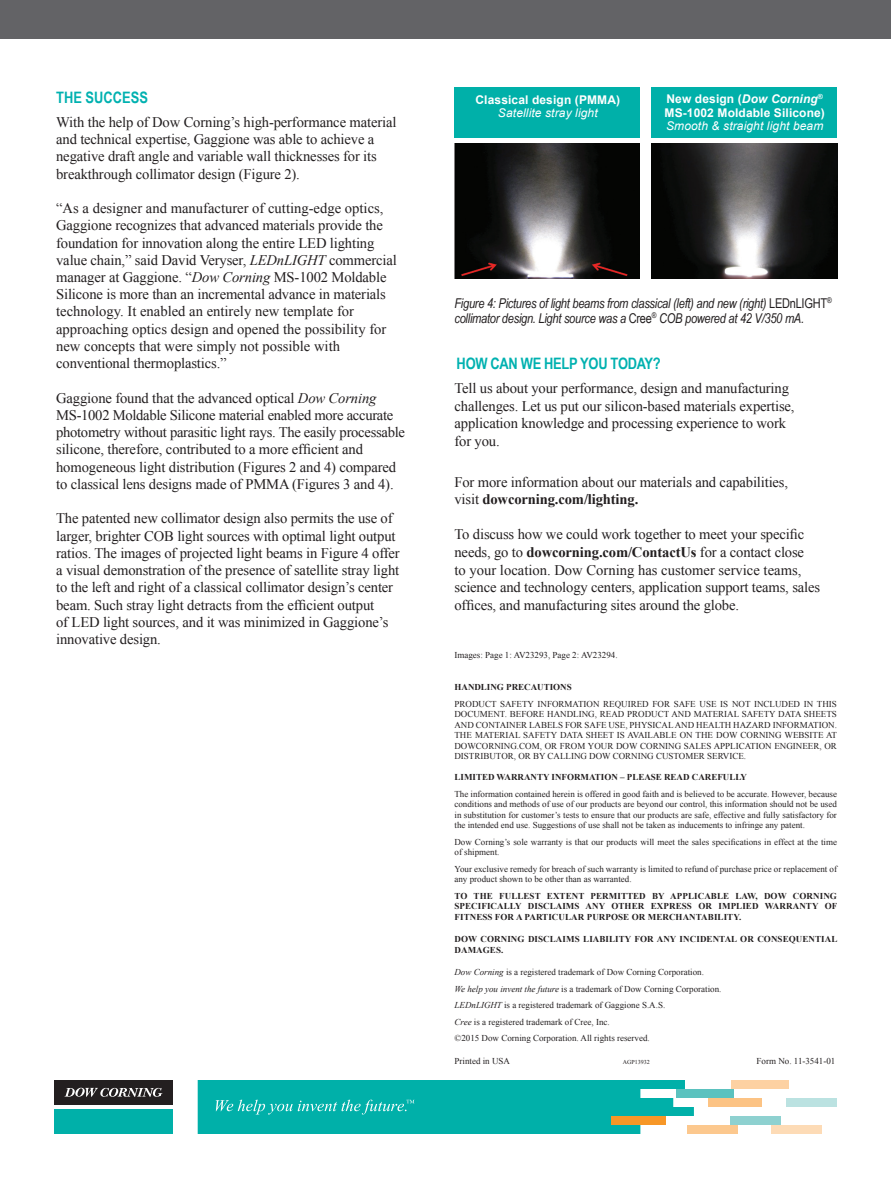
<style>
.page{position:relative;width:891px;height:1188px;background:#fff}
.page>*{position:absolute;margin:0;border:0;box-sizing:border-box;transform-origin:0 0}
.t1{font:700 15.75px "Arial Narrow";letter-spacing:-.02em;color:#00b1b0}
.t2{font:700 15.75px "Arial Narrow";color:#00b1b0}
.t3{font:14.7px/17.2px "Times New Roman";letter-spacing:-.01em;color:#231f20}
.t4{font:italic 13.5px/15px "Arial Narrow";letter-spacing:-.02em;color:#231f20}
.t5{font:700 12px/13.5px "Arial";letter-spacing:.01em;color:#fff;text-align:center}
.t6{font:9px/10.5px "Times New Roman";color:#231f20}
.t7{font:700 9px/10.5px "Times New Roman";letter-spacing:.01em;color:#231f20;text-align:justify}
.t8{font:6px "Times New Roman";color:#231f20}
.s1{font-style:italic}
.s2{font-weight:400;font-style:italic}
.s3{font-style:normal}
.s4{font-weight:700}
</style>
<div class="page">
<div style="left:54px;top:1080px;width:119px;height:25px;background:#231f20"></div>
<div style="left:54px;top:1109px;width:119px;height:25px;background:#00b0a9"></div>
<svg style="left:64px;top:1088px;width:98px;height:9px"></svg>
<svg style="left:198px;top:1080px;width:496px;height:54px;background:#10b5ae"></svg>
<div style="left:771px;top:1125px;width:51px;height:9px;background:#fddbb6"></div>
<div style="left:732px;top:1080px;width:57px;height:9px;background:#fdd1a2"></div>
<div style="left:708px;top:1098px;width:54px;height:9px;background:#fcc384"></div>
<div style="left:612px;top:1116px;width:54px;height:9px;background:#f79727"></div>
<div style="left:786px;top:1098px;width:51px;height:9px;background:#bbe2e1"></div>
<div style="left:730px;top:1116px;width:50px;height:9px;background:#8ed1d0"></div>
<div style="left:687px;top:1125px;width:51px;height:9px;background:#fcc88e"></div>
<div style="left:676px;top:1089px;width:58px;height:9px;background:#5bc2bf"></div>
<div style="left:0;top:0;width:891px;height:39px;background:#636366"></div>
<div style="left:454px;top:87px;width:186px;height:51px;background:#00b0a9"></div>
<div style="left:651px;top:87px;width:186px;height:51px;background:#00b0a9"></div>
<img style="left:455px;top:143px;width:185px;height:136px">
<img style="left:651px;top:143px;width:186px;height:136px">
<h3 class="t2" style="left:56px;top:85px;width:93px">THE SUCCESS</h3>
<p class="t3" style="left:56px;top:113px;width:342px">With the help of Dow Corning’s high-performance material</p>
<p class="t3" style="left:56px;top:130px;width:322px">and technical expertise, Gaggione was able to achieve a negative draft angle and variable wall thicknesses for its breakthrough collimator design (Figure 2).</p>
<p class="t3" style="left:56px;top:199px;width:329px;text-align:justify">“As a designer and manufacturer of cutting-edge optics, Gaggione recognizes that advanced materials provide the foundation for innovation along the entire LED lighting</p>
<p class="t3" style="left:56px;top:251px;width:342px">value chain,” said David Veryser, <span class="s1">LEDnLIGHT</span> commercial</p>
<p class="t3" style="left:56px;top:268px;width:332px">manager at Gaggione. “<span class="s1">Dow Corning</span> MS-1002 Moldable Silicone is more than an incremental advance in materials technology. It enabled an entirely new template for approaching optics design and opened the possibility for new concepts that were simply not possible with conventional thermoplastics.”</p>
<p class="t3" style="left:56px;top:389px;width:350px">Gaggione found that the advanced optical <span class="s1">Dow Corning </span>MS-1002 Moldable Silicone material enabled more accurate photometry without parasitic light rays. The easily processable silicone, therefore, contributed to a more efficient and homogeneous light distribution (Figures 2 and 4) compared to classical lens designs made of PMMA (Figures 3 and 4).</p>
<p class="t3" style="left:56px;top:510px;width:345px">The patented new collimator design also permits the use of larger, brighter COB light sources with optimal light output ratios. The images of projected light beams in Figure 4 offer a visual demonstration of the presence of satellite stray light to the left and right of a classical collimator design’s center beam. Such stray light detracts from the efficient output<br>of LED light sources, and it was minimized in Gaggione’s innovative design.</p>
<p class="t5" style="left:476px;top:93px;width:146px">Classical design (PMMA)<br><span class="s2">Satellite stray light</span></p>
<p class="t5" style="left:665px;top:93px;width:162px;text-align:left">New design (<span class="s1">Dow Corning</span><sup>®<br></sup>MS-1002 Moldable Silicone)<br><span class="s2">Smooth &amp; straight light beam</span></p>
<p class="t4" style="left:454px;top:295px;width:379px">Figure 4: Pictures of light beams from classical (left) and new (right) <span class="s3">LEDnLIGHT</span><sup>® </sup>collimator design. Light source was a <span class="s3">Cree</span><sup>®</sup> COB powered at 42 V/350 mA.</p>
<p class="t1" style="left:457px;top:351px;width:206px">HOW CAN WE HELP YOU TODAY?</p>
<p class="t3" style="left:454px;top:379px;width:342px">Tell us about your performance, design and manufacturing challenges. Let us put our silicon-based materials expertise, application knowledge and processing experience to work for you.</p>
<p class="t3" style="left:454px;top:473px;width:335px">For more information about our materials and capabilities, visit <span class="s4">dowcorning.com/lighting.</span></p>
<p class="t3" style="left:454px;top:525px;width:367px">To discuss how we could work together to meet your specific needs, go to <span class="s4">dowcorning.com/ContactUs</span> for a contact close<br>to your location. Dow Corning has customer service teams, science and technology centers, application support teams, sales offices, and manufacturing sites around the globe.</p>
<p class="t6" style="left:454px;top:650px;width:165px">Images: Page 1: AV23293, Page 2: AV23294.</p>
<p class="t7" style="left:454px;top:682px;width:119px">HANDLING PRECAUTIONS</p>
<p class="t6" style="left:454px;top:698px;width:384px;text-align:justify">PRODUCT SAFETY INFORMATION REQUIRED FOR SAFE USE IS NOT INCLUDED IN THIS DOCUMENT. BEFORE HANDLING, READ PRODUCT AND MATERIAL SAFETY DATA SHEETS AND CONTAINER LABELS FOR SAFE USE, PHYSICAL AND HEALTH HAZARD INFORMATION.<br>THE MATERIAL SAFETY DATA SHEET IS AVAILABLE ON THE DOW CORNING WEBSITE AT DOWCORNING.COM, OR FROM YOUR DOW CORNING SALES APPLICATION ENGINEER, OR DISTRIBUTOR, OR BY CALLING DOW CORNING CUSTOMER SERVICE.</p>
<p class="t7" style="left:454px;top:772px;width:294px">LIMITED WARRANTY INFORMATION – PLEASE READ CAREFULLY</p>
<p class="t6" style="left:454px;top:789px;width:384px;text-align:justify">The information contained herein is offered in good faith and is believed to be accurate. However, because conditions and methods of use of our products are beyond our control, this information should not be used in substitution for customer’s tests to ensure that our products are safe, effective and fully satisfactory for the intended end use. Suggestions of use shall not be taken as inducements to infringe any patent.</p>
<p class="t6" style="left:454px;top:837px;width:384px">Dow Corning’s sole warranty is that our products will meet the sales specifications in effect at the time of shipment.</p>
<p class="t6" style="left:454px;top:864px;width:384px">Your exclusive remedy for breach of such warranty is limited to refund of purchase price or replacement of any product shown to be other than as warranted.</p>
<p class="t7" style="left:454px;top:890px;width:384px">TO THE FULLEST EXTENT PERMITTED BY APPLICABLE LAW, DOW CORNING SPECIFICALLY DISCLAIMS ANY OTHER EXPRESS OR IMPLIED WARRANTY OF FITNESS FOR A PARTICULAR PURPOSE OR MERCHANTABILITY.</p>
<p class="t7" style="left:454px;top:934px;width:384px">DOW CORNING DISCLAIMS LIABILITY FOR ANY INCIDENTAL OR CONSEQUENTIAL<br>DAMAGES.</p>
<p class="t6" style="left:454px;top:964px;width:269px;line-height:16.5px"><span class="s1">Dow Corning</span> is a registered trademark of Dow Corning Corporation.<br><span class="s1">We help you invent the future</span> is a trademark of Dow Corning Corporation.<br><span class="s1">LEDnLIGHT</span> is a registered trademark of Gaggione S.A.S.<br><span class="s1">Cree</span> is a registered trademark of Cree, Inc.<br>©2015 Dow Corning Corporation. All rights reserved.</p>
<p class="t6" style="left:454px;top:1056px;width:57px">Printed in USA</p>
<p class="t8" style="left:623px;top:1058px;width:28px">AGP13932</p>
<p class="t6" style="left:757px;top:1056px;width:80px">Form No. 11-3541-01</p>
</div>
